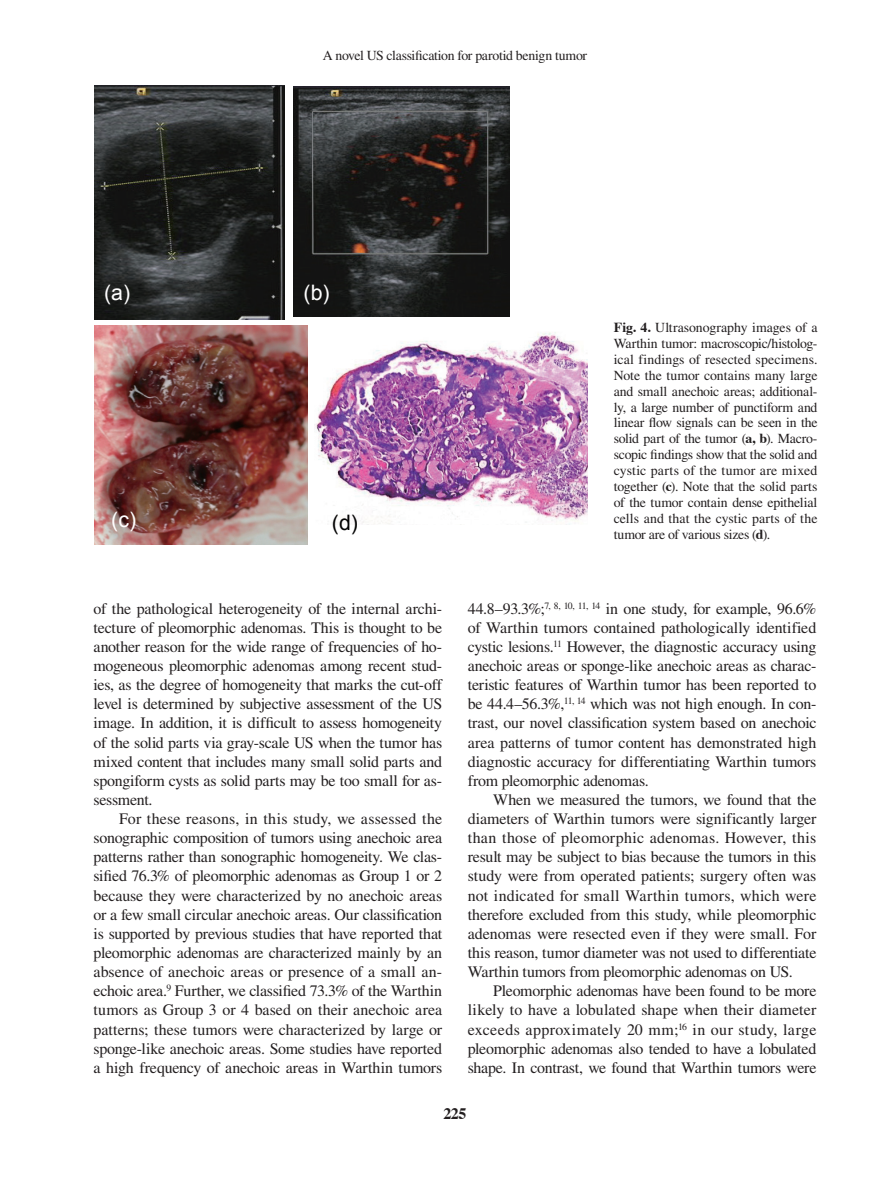
<style>
.page{position:relative;width:893px;height:1178px;background:#fff}
.page>*{position:absolute;margin:0;border:0;box-sizing:border-box;transform-origin:0 0}
.t1{font:21.3px "Arial";color:#fff}
.t2{font:21.3px "Arial";color:#030303}
.t3{font:15.9px/19.2px "Times LT Std";letter-spacing:-.015em;color:#231f20;text-align:justify}
.t4{font:700 15.9px "Times";color:#231f20}
.t5{font:13.8px/15.9px "Times LT Std";letter-spacing:-.015em;color:#231f20;text-align:justify}
.s1{font-family:"Times";font-weight:700}
</style>
<div class="page">
<img style="left:293px;top:87px;width:216px;height:229px">
<img style="left:95px;top:86px;width:190px;height:233px">
<img style="left:95px;top:326px;width:213px;height:218px">
<img style="left:315px;top:332px;width:272px;height:192px">
<p class="t5" style="left:323px;top:48px;width:266px">A novel US classification for parotid benign tumor</p>
<h1 class="t1" style="left:104px;top:279px;width:28px">(a)</h1>
<h1 class="t1" style="left:304px;top:278px;width:28px">(b)</h1>
<h1 class="t1" style="left:111px;top:505px;width:26px">(c)</h1>
<h1 class="t2" style="left:332px;top:508px;width:28px">(d)</h1>
<p class="t3" style="left:94px;top:598px;width:350px">of the pathological heterogeneity of the internal archi&shy;tecture of pleomorphic adenomas. This is thought to be another reason for the wide range of frequencies of ho&shy;mogeneous pleomorphic adenomas among recent stud&shy;ies, as the degree of homogeneity that marks the cut-off level is determined by subjective assessment of the US image. In addition, it is difficult to assess homogeneity of the solid parts via gray-scale US when the tumor has mixed content that includes many small solid parts and spongiform cysts as solid parts may be too small for as&shy;sessment.</p>
<p class="t3" style="left:94px;top:809px;width:350px;text-indent:26px">For these reasons, in this study, we assessed the sonographic composition of tumors using anechoic area patterns rather than sonographic homogeneity. We clas&shy;sified 76.3% of pleomorphic adenomas as Group 1 or 2 because they were characterized by no anechoic areas or a few small circular anechoic areas. Our classification is supported by previous studies that have reported that pleomorphic adenomas are characterized mainly by an absence of anechoic areas or presence of a small an&shy;echoic area.<sup>9</sup> Further, we classified 73.3% of the Warthin tumors as Group 3 or 4 based on their anechoic area patterns; these tumors were characterized by large or sponge-like anechoic areas. Some studies have reported a high frequency of anechoic areas in Warthin tumors</p>
<p class="t5" style="left:614px;top:319px;width:205px"><span class="s1">Fig. 4.</span> Ultrasonography images of a Warthin tumor: macroscopic/histolog&shy;ical findings of resected specimens.<br>Note the tumor contains many large and small anechoic areas; additional&shy;ly, a large number of punctiform and linear flow signals can be seen in the solid part of the tumor (<span class="s1">a, b</span>). Macro&shy;scopic findings show that the solid and cystic parts of the tumor are mixed together (<span class="s1">c</span>). Note that the solid parts of the tumor contain dense epithelial cells and that the cystic parts of the tumor are of various sizes (<span class="s1">d</span>).</p>
<p class="t3" style="left:468px;top:598px;width:350px">44.8–93.3%;<sup>7,</sup> <sup>8,</sup> <sup>10,</sup> <sup>11,</sup> <sup>14</sup> in one study, for example, 96.6% of Warthin tumors contained pathologically identified cystic lesions.<sup>11</sup> However, the diagnostic accuracy using anechoic areas or sponge-like anechoic areas as charac&shy;teristic features of Warthin tumor has been reported to be 44.4–56.3%,<sup>11,</sup> <sup>14</sup> which was not high enough. In con&shy;trast, our novel classification system based on anechoic area patterns of tumor content has demonstrated high diagnostic accuracy for differentiating Warthin tumors from pleomorphic adenomas.</p>
<p class="t3" style="left:468px;top:790px;width:350px;text-indent:26px">When we measured the tumors, we found that the diameters of Warthin tumors were significantly larger than those of pleomorphic adenomas. However, this result may be subject to bias because the tumors in this study were from operated patients; surgery often was not indicated for small Warthin tumors, which were therefore excluded from this study, while pleomorphic adenomas were resected even if they were small. For this reason, tumor diameter was not used to differentiate Warthin tumors from pleomorphic adenomas on US.</p>
<p class="t3" style="left:468px;top:981px;width:350px;text-indent:26px">Pleomorphic adenomas have been found to be more likely to have a lobulated shape when their diameter exceeds approximately 20 mm;<sup>16</sup> in our study, large pleomorphic adenomas also tended to have a lobulated shape. In contrast, we found that Warthin tumors were</p>
<p class="t4" style="left:443px;top:1098px;width:25px">225</p>
</div>
